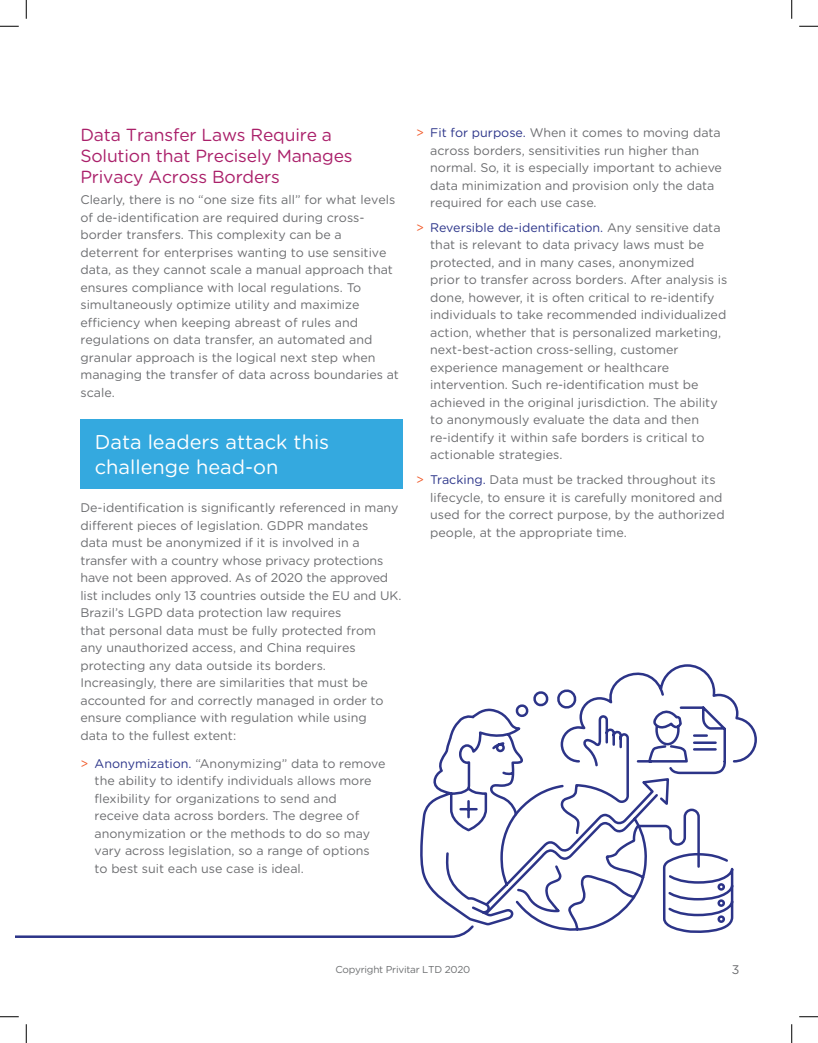
<style>
.page{position:relative;width:818px;height:1043px;background:#fff}
.page>*{position:absolute;margin:0;border:0;box-sizing:border-box;transform-origin:0 0}
.t1{font:20px/25px "Gotham Rounded";color:#fff}
.t2{font:17.5px/21px "Gotham Rounded";letter-spacing:-.01em;color:#aa206a}
.t3{font:12.5px/17.5px "Gotham Rounded";color:#6c6d70}
.t4{font:10px "Gotham Rounded";letter-spacing:-.025em;color:#6d6f71}
.s1{color:#f15a2a}
.s2{color:#2c358a}
</style>
<div class="page">
<div style="left:80px;top:419px;width:323px;height:69px;background:#34a9df"></div>
<svg style="left:16px;top:664px;width:741px;height:274px"></svg>
<svg style="left:0;top:25px;width:19px;height:2px"></svg>
<svg style="left:799px;top:25px;width:19px;height:2px"></svg>
<svg style="left:0;top:1016px;width:19px;height:1px"></svg>
<svg style="left:799px;top:1016px;width:19px;height:1px"></svg>
<svg style="left:25px;top:0;width:2px;height:19px"></svg>
<svg style="left:25px;top:1024px;width:2px;height:18px"></svg>
<svg style="left:791px;top:0;width:1px;height:19px"></svg>
<svg style="left:791px;top:1024px;width:1px;height:18px"></svg>
<h2 class="t2" style="left:80px;top:124px;width:273px">Data Transfer Laws Require a<br>Solution that Precisely Manages<br>Privacy Across Borders</h2>
<p class="t3" style="left:80px;top:190px;width:320px">Clearly, there is no “one size fits all” for what levels of de-identification are required during cross&shy;border transfers. This complexity can be a deterrent for enterprises wanting to use sensitive data, as they cannot scale a manual approach that ensures compliance with local regulations. To simultaneously optimize utility and maximize efficiency when keeping abreast of rules and regulations on data transfer, an automated and granular approach is the logical next step when managing the transfer of data across boundaries at scale.</p>
<h1 class="t1" style="left:95px;top:429px;width:236px">Data leaders attack this challenge head-on</h1>
<p class="t3" style="left:80px;top:498px;width:322px">De-identification is significantly referenced in many different pieces of legislation. GDPR mandates<br>data must be anonymized if it is involved in a transfer with a country whose privacy protections have not been approved. As of 2020 the approved list includes only 13 countries outside the EU and UK.<br>Brazil’s LGPD data protection law requires<br>that personal data must be fully protected from<br>any unauthorized access, and China requires protecting any data outside its borders.<br>Increasingly, there are similarities that must be accounted for and correctly managed in order to ensure compliance with regulation while using<br>data to the fullest extent:</p>
<p class="t3" style="left:95px;top:754px;width:292px;text-indent:-14px"><span class="s1">&gt;</span> <span class="s2">Anonymization.</span> “Anonymizing” data to remove the ability to identify individuals allows more flexibility for organizations to send and<br>receive data across borders. The degree of anonymization or the methods to do so may vary across legislation, so a range of options to best suit each use case is ideal.</p>
<p class="t3" style="left:430px;top:123px;width:293px;text-indent:-14px"><span class="s1">&gt;</span> <span class="s2">Fit for purpose.</span> When it comes to moving data across borders, sensitivities run higher than normal. So, it is especially important to achieve data minimization and provision only the data required for each use case.</p>
<p class="t3" style="left:430px;top:218px;width:298px;text-indent:-14px"><span class="s1">&gt;</span> <span class="s2">Reversible de-identification.</span> Any sensitive data that is relevant to data privacy laws must be protected, and in many cases, anonymized<br>prior to transfer across borders. After analysis is done, however, it is often critical to re-identify individuals to take recommended individualized action, whether that is personalized marketing, next-best-action cross-selling, customer experience management or healthcare intervention. Such re-identification must be achieved in the original jurisdiction. The ability to anonymously evaluate the data and then re-identify it within safe borders is critical to actionable strategies.</p>
<p class="t3" style="left:430px;top:470px;width:296px;text-indent:-14px"><span class="s1">&gt;</span> <span class="s2">Tracking.</span> Data must be tracked throughout its lifecycle, to ensure it is carefully monitored and used for the correct purpose, by the authorized people, at the appropriate time.</p>
<p class="t4" style="left:335px;top:962px;width:136px">Copyright Privitar LTD 2020</p>
<p class="t3" style="left:732px;top:959px;width:9px">3</p>
</div>
